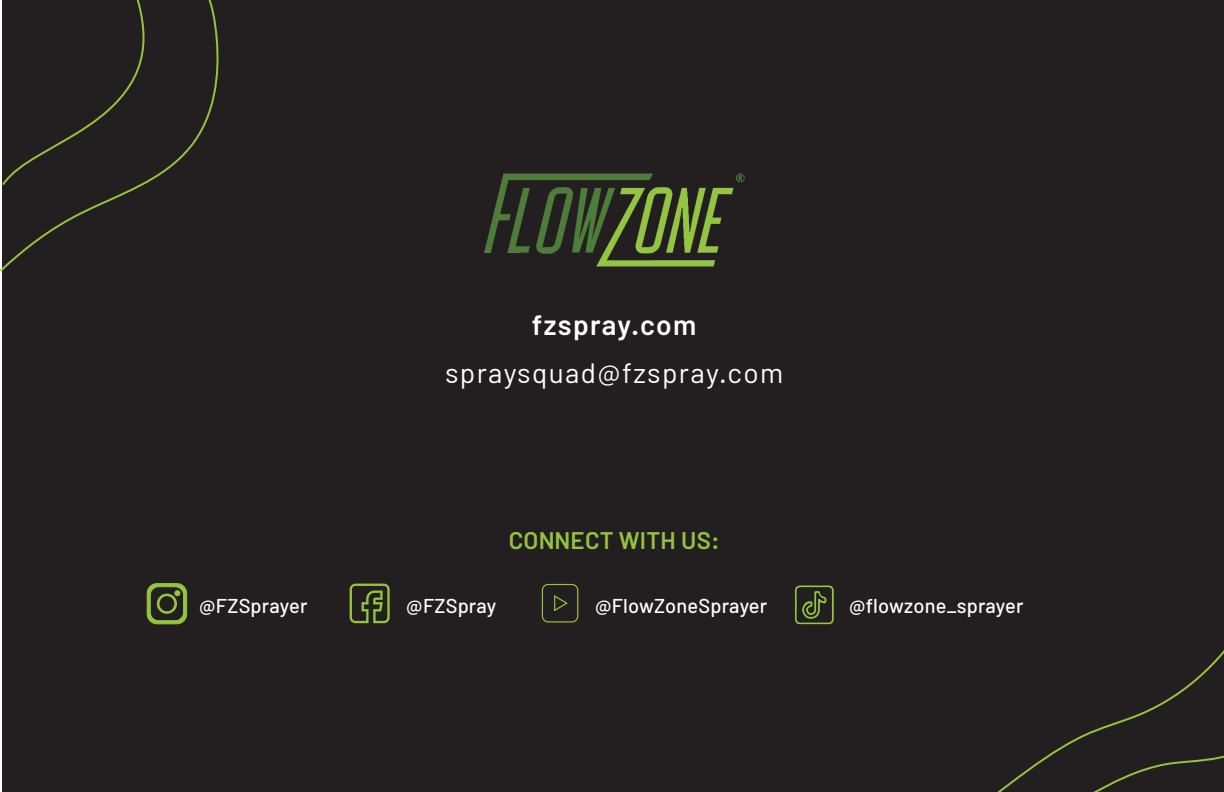
<style>
.page{position:relative;width:1224px;height:792px;background:#fff}
.page>*{position:absolute;margin:0;border:0;box-sizing:border-box;transform-origin:0 0}
.t1{font:28px "Barlow";letter-spacing:.05em;color:#fff}
.t2{font:600 28px "Barlow";letter-spacing:.05em;color:#fff}
.t3{font:600 24px "Barlow";letter-spacing:.01em;color:#94c43e}
.t4{font:500 20px "Barlow";letter-spacing:.01em;color:#fff}
</style>
<div class="page">
<div style="left:2px;top:0;width:1222px;height:791px;background:#231f20"></div>
<img style="left:795px;top:585px;width:39px;height:40px">
<svg style="left:146px;top:583px;width:42px;height:42px"></svg>
<svg style="left:350px;top:584px;width:40px;height:39px"></svg>
<div style="left:542px;top:584px;width:36px;height:39px;border:1px solid #94c53c;border-radius:6px"></div>
<svg style="left:554px;top:595px;width:14px;height:17px"></svg>
<svg style="left:919px;top:650px;width:305px;height:142px"></svg>
<svg style="left:1044px;top:689px;width:180px;height:103px"></svg>
<img style="left:484px;top:173px;width:261px;height:94px">
<svg style="left:0;top:0;width:219px;height:272px"></svg>
<p class="t2" style="left:532px;top:308px;width:166px">fzspray.com</p>
<p class="t1" style="left:445px;top:356px;width:340px">spraysquad@fzspray.com</p>
<p class="t3" style="left:509px;top:525px;width:212px">CONNECT WITH US:</p>
<p class="t4" style="left:199px;top:593px;width:110px">@FZSprayer</p>
<p class="t4" style="left:406px;top:593px;width:92px">@FZSpray</p>
<p class="t4" style="left:595px;top:593px;width:174px">@FlowZoneSprayer</p>
<p class="t4" style="left:849px;top:593px;width:176px">@flowzone_sprayer</p>
</div>
